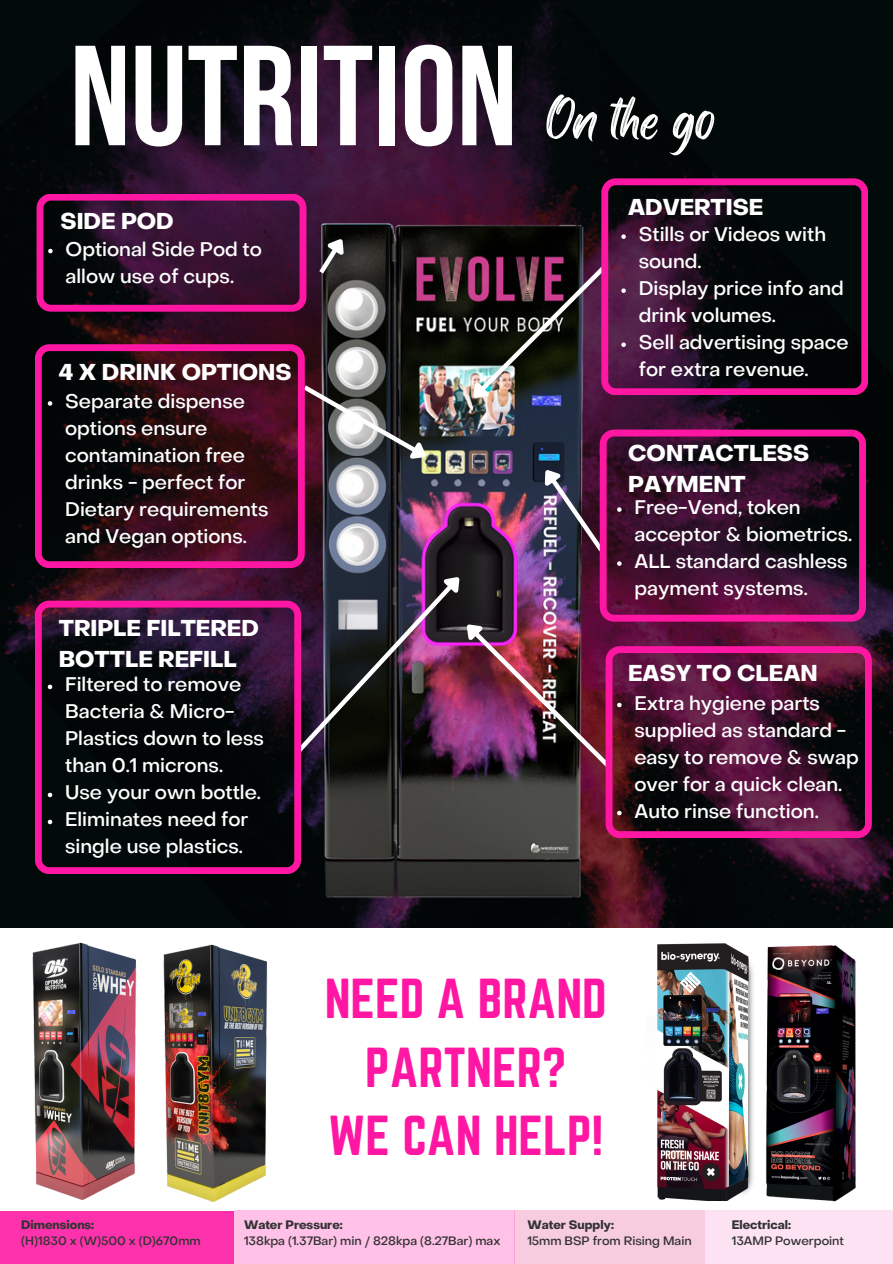
<style>
.page{position:relative;width:893px;height:1264px;background:#fff}
.page>*{position:absolute;margin:0;border:0;box-sizing:border-box;transform-origin:0 0}
.t1{font:142.05px "Bebas Neue Cyrillic";color:#fff}
.t2{font:54.9px "Black Bones";color:#fff}
.t3{font:49.2px/68.7px "Norwester";color:#ff16a2;text-align:center}
.t4{font:700 22.5px/31.5px "Object Sans";color:#fff}
.t5{font:500 19.5px/27px "Object Sans";color:#fff}
.t6{font:500 12px "Object Sans";color:#333}
.t7{font:700 12px "Object Sans";color:#333}
</style>
<div class="page">
<img style="left:0;top:0;width:892px;height:928px">
<img style="left:657px;top:943px;width:97px;height:257px">
<img style="left:766px;top:945px;width:90px;height:257px">
<img style="left:271px;top:181px;width:360px;height:747px">
<svg style="left:601px;top:178px;width:267px;height:217px;background:#280c22"></svg>
<svg style="left:625px;top:429px;width:240px;height:192px;background:#400e30"></svg>
<svg style="left:35px;top:600px;width:266px;height:274px;background:#21091b"></svg>
<svg style="left:605px;top:646px;width:266px;height:192px;background:#521137"></svg>
<div style="left:0;top:1210px;width:234px;height:53px;background:#ff32ad"></div>
<div style="left:704px;top:1210px;width:188px;height:53px;background:#fde2f4"></div>
<div style="left:514px;top:1210px;width:190px;height:53px;background:#f7ccdf"></div>
<div style="left:234px;top:1210px;width:280px;height:53px;background:#ffc1e7"></div>
<img style="left:32px;top:942px;width:105px;height:258px">
<img style="left:163px;top:944px;width:105px;height:258px">
<svg style="left:48px;top:792px;width:4px;height:5px"></svg>
<svg style="left:48px;top:819px;width:4px;height:5px"></svg>
<svg style="left:617px;top:810px;width:4px;height:5px"></svg>
<img style="left:37px;top:194px;width:588px;height:579px">
<p class="t1" style="left:70px;top:39px;width:449px">NUTRITION</p>
<p class="t4" style="left:60px;top:207px;width:115px">SIDE POD</p>
<p class="t5" style="left:66px;top:237px;width:198px">Optional Side Pod to allow use of cups.</p>
<h4 class="t4" style="left:59px;top:358px;width:234px">4 X DRINK OPTIONS</h4>
<p class="t5" style="left:65px;top:389px;width:205px">Separate dispense options ensure contamination free drinks - perfect for<br>Dietary requirements and Vegan options.</p>
<h4 class="t4" style="left:59px;top:614px;width:201px">TRIPLE FILTERED<br>BOTTLE REFILL</h4>
<p class="t5" style="left:65px;top:673px;width:200px">Filtered to remove<br>Bacteria &amp; Micro-<br>Plastics down to less than 0.1 microns.<br>Use your own bottle.<br>Eliminates need for single use plastics.</p>
<h3 class="t2" style="left:546px;top:80px;width:170px">On the go</h3>
<p class="t4" style="left:628px;top:193px;width:137px">ADVERTISE</p>
<p class="t5" style="left:638px;top:223px;width:211px">Stills or Videos with sound.<br>Display price info and drink volumes.<br>Sell advertising space for extra revenue.</p>
<h4 class="t4" style="left:628px;top:439px;width:183px">CONTACTLESS<br>PAYMENT</h4>
<p class="t5" style="left:634px;top:495px;width:219px">Free-Vend, token acceptor &amp; biometrics.<br>ALL standard cashless payment systems.</p>
<p class="t4" style="left:628px;top:659px;width:191px">EASY TO CLEAN</p>
<p class="t5" style="left:634px;top:691px;width:226px">Extra hygiene parts supplied as standard - easy to remove &amp; swap over for a quick clean.</p>
<p class="t5" style="left:634px;top:799px;width:186px">Auto rinse function.</p>
<p class="t7" style="left:21px;top:1219px;width:74px">Dimensions:</p>
<p class="t6" style="left:21px;top:1235px;width:181px">(H)1830 x (W)500 x (D)670mm</p>
<h4 class="t3" style="left:325px;top:963px;width:284px">NEED A BRAND<br>PARTNER?<br>WE CAN HELP!</h4>
<p class="t7" style="left:244px;top:1219px;width:100px">Water Pressure:</p>
<p class="t6" style="left:244px;top:1235px;width:258px">138kpa (1.37Bar) min / 828kpa (8.27Bar) max</p>
<p class="t7" style="left:527px;top:1219px;width:88px">Water Supply:</p>
<p class="t6" style="left:527px;top:1235px;width:166px">15mm BSP from Rising Main</p>
<p class="t7" style="left:731px;top:1219px;width:61px">Electrical:</p>
<p class="t6" style="left:731px;top:1236px;width:114px">13AMP Powerpoint</p>
</div>
